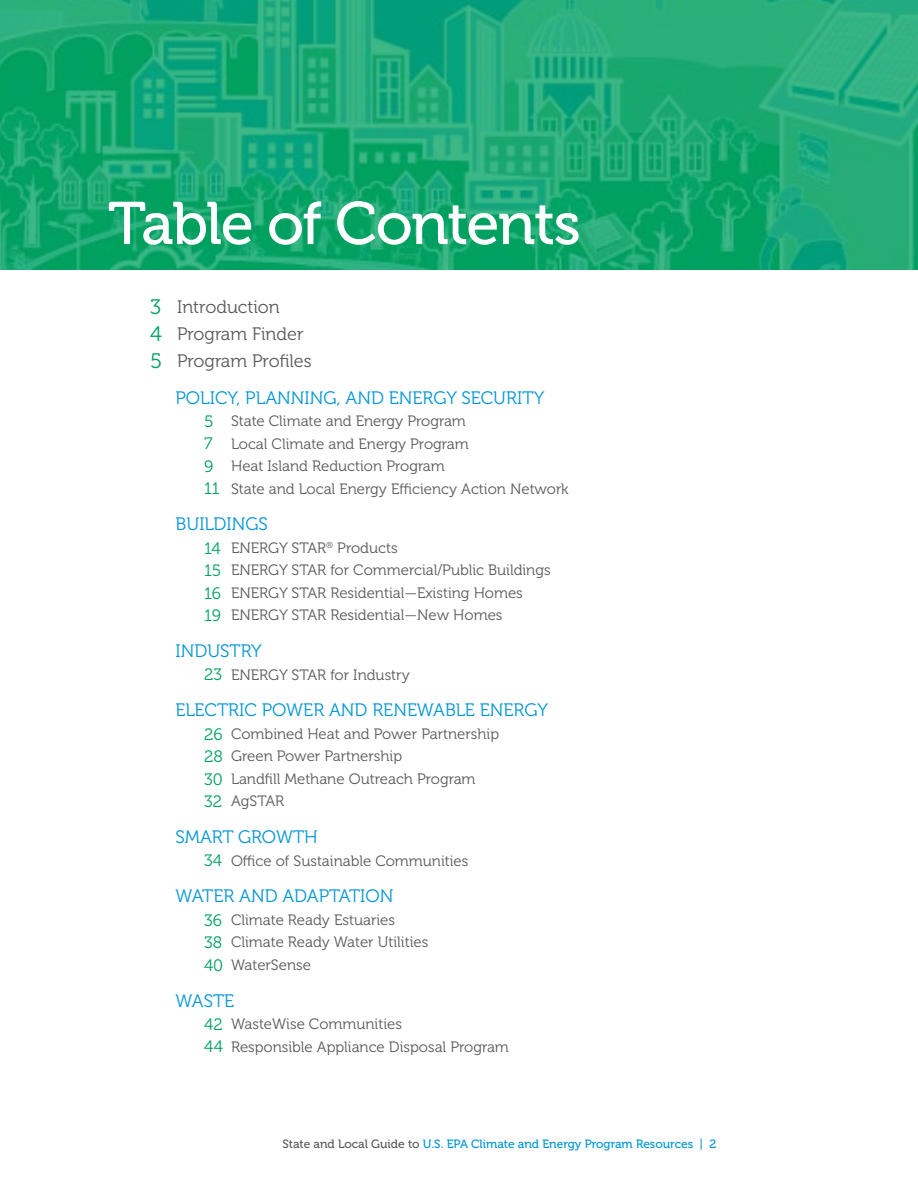
<style>
.page{position:relative;width:918px;height:1188px;background:#fff}
.page>*{position:absolute;margin:0;border:0;box-sizing:border-box;transform-origin:0 0}
.t1{font:60px "Museo 500";letter-spacing:-.025em;color:#fff}
.toc_level_2{font:18px "Museo 300";color:#0095d6}
.toc_level_1{font:18px "Museo 300";color:#58595b}
.toc_level_3{font:15px "Museo 300";color:#58595b}
.t2{font:12px "Museo 500";color:#0095d6}
.s1{font-size:21px;color:#00a160}
.s2{font-size:16.5px;color:#00a160}
.s3{color:#58595b}
</style>
<div class="page">
<img style="left:0;top:0;width:918px;height:270px">
<p class="t1" style="left:108px;top:191px;width:474px">Table of Contents</p>
<p class="toc_level_1" style="left:150px;top:297px;width:131px"><span class="s1">3</span> Introduction</p>
<p class="toc_level_1" style="left:150px;top:324px;width:155px"><span class="s1">4</span> Program Finder</p>
<p class="toc_level_1" style="left:150px;top:351px;width:163px"><span class="s1">5</span> Program Profiles</p>
<p class="toc_level_2" style="left:176px;top:388px;width:370px">POLICY, PLANNING, AND ENERGY SECURITY</p>
<p class="toc_level_3" style="left:204px;top:413px;width:263px"><span class="s2">5</span> State Climate and Energy Program</p>
<p class="toc_level_3" style="left:204px;top:435px;width:266px"><span class="s2">7</span> Local Climate and Energy Program</p>
<p class="toc_level_3" style="left:204px;top:458px;width:242px"><span class="s2">9</span> Heat Island Reduction Program</p>
<p class="toc_level_3" style="left:204px;top:480px;width:366px"><span class="s2">11</span> State and Local Energy Efficiency Action Network</p>
<p class="toc_level_2" style="left:176px;top:514px;width:94px">BUILDINGS</p>
<p class="toc_level_3" style="left:204px;top:540px;width:195px"><span class="s2">14</span> ENERGY STAR<sup>®</sup> Products</p>
<p class="toc_level_3" style="left:204px;top:562px;width:348px"><span class="s2">15</span> ENERGY STAR for Commercial/Public Buildings</p>
<p class="toc_level_3" style="left:204px;top:585px;width:320px"><span class="s2">16</span> ENERGY STAR Residential—Existing Homes</p>
<p class="toc_level_3" style="left:204px;top:607px;width:300px"><span class="s2">19</span> ENERGY STAR Residential—New Homes</p>
<p class="toc_level_2" style="left:176px;top:641px;width:88px">INDUSTRY</p>
<p class="toc_level_3" style="left:204px;top:666px;width:207px"><span class="s2">23</span> ENERGY STAR for Industry</p>
<p class="toc_level_2" style="left:176px;top:700px;width:374px">ELECTRIC POWER AND RENEWABLE ENERGY</p>
<p class="toc_level_3" style="left:204px;top:726px;width:297px"><span class="s2">26</span> Combined Heat and Power Partnership</p>
<p class="toc_level_3" style="left:204px;top:748px;width:200px"><span class="s2">28</span> Green Power Partnership</p>
<p class="toc_level_3" style="left:204px;top:771px;width:273px"><span class="s2">30</span> Landfill Methane Outreach Program</p>
<p class="toc_level_3" style="left:204px;top:793px;width:82px"><span class="s2">32</span> AgSTAR</p>
<p class="toc_level_2" style="left:176px;top:827px;width:144px">SMART GROWTH</p>
<p class="toc_level_3" style="left:204px;top:852px;width:266px"><span class="s2">34</span> Office of Sustainable Communities</p>
<p class="toc_level_2" style="left:176px;top:886px;width:219px">WATER AND ADAPTATION</p>
<p class="toc_level_3" style="left:204px;top:912px;width:193px"><span class="s2">36</span> Climate Ready Estuaries</p>
<p class="toc_level_3" style="left:204px;top:934px;width:226px"><span class="s2">38</span> Climate Ready Water Utilities</p>
<p class="toc_level_3" style="left:204px;top:957px;width:108px"><span class="s2">40</span> WaterSense</p>
<p class="toc_level_2" style="left:176px;top:991px;width:60px">WASTE</p>
<p class="toc_level_3" style="left:204px;top:1016px;width:199px"><span class="s2">42</span> WasteWise Communities</p>
<p class="toc_level_3" style="left:204px;top:1038px;width:306px"><span class="s2">44</span> Responsible Appliance Disposal Program</p>
<p class="t2" style="left:282px;top:1137px;width:436px"><span class="s3">State and Local Guide to</span> U.S. EPA Climate and Energy Program Resources | 2</p>
</div>
